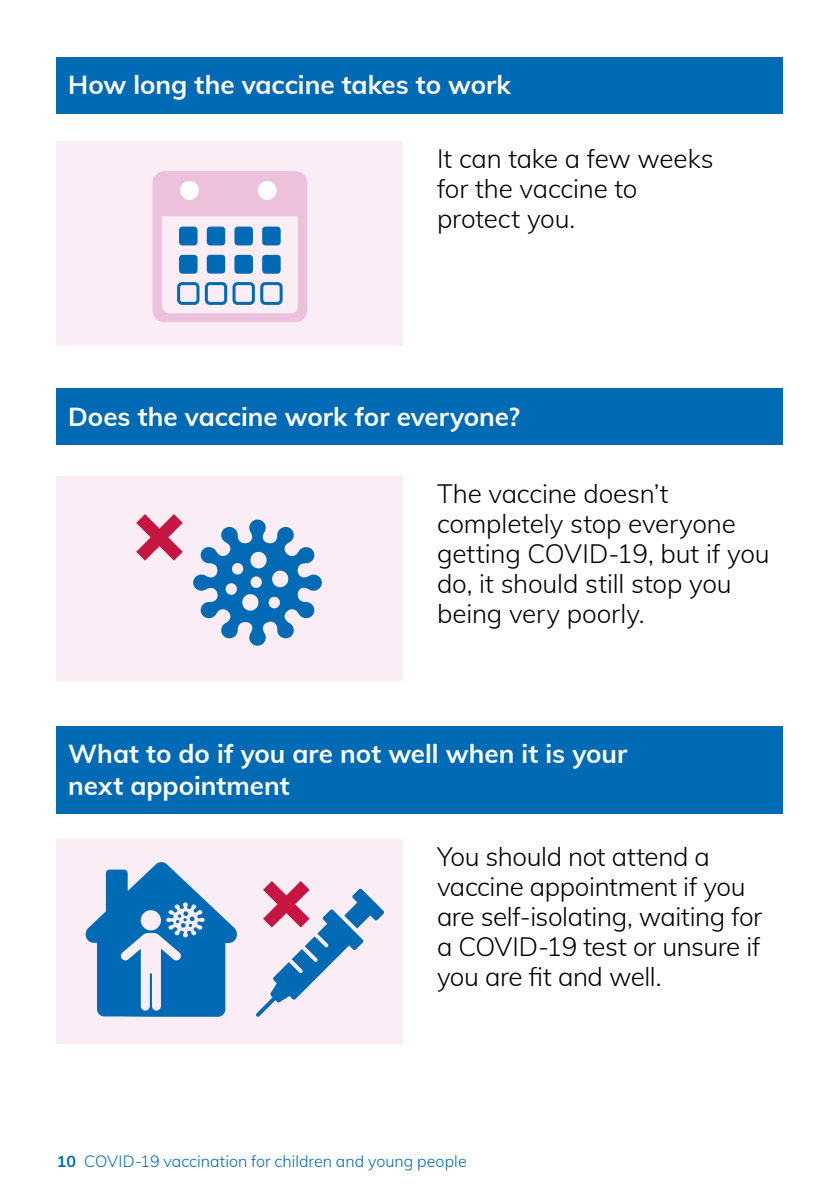
<style>
.page{position:relative;width:840px;height:1191px;background:#fff}
.page>*{position:absolute;margin:0;border:0;box-sizing:border-box;transform-origin:0 0}
.Body{font:26px/30px "Mulish Light 2";letter-spacing:-.015em;color:#000}
.t1{font:700 26px/31.2px "Mulish";color:#fff}
.t2{font:16px "Mulish Light 2";letter-spacing:.005em;color:#006ab4}
.s1{font-family:"Mulish";font-weight:300}
.s2{font-family:"Mulish Bold 2";font-weight:400}
.s3{font-family:"Mulish";font-weight:700}
</style>
<div class="page">
<div style="left:57px;top:57px;width:725px;height:56px;background:#006ab4"></div>
<div style="left:57px;top:142px;width:346px;height:204px;background:#faedf6"></div>
<svg style="left:152px;top:171px;width:155px;height:151px"></svg>
<div style="left:179px;top:227px;width:18px;height:18px;background:#006ab4;border-radius:3px"></div>
<div style="left:207px;top:227px;width:18px;height:18px;background:#006ab4;border-radius:3px"></div>
<div style="left:234px;top:227px;width:19px;height:18px;background:#006ab4;border-radius:3px"></div>
<div style="left:262px;top:227px;width:18px;height:18px;background:#006ab4;border-radius:3px"></div>
<div style="left:179px;top:255px;width:18px;height:19px;background:#006ab4;border-radius:3px"></div>
<div style="left:234px;top:255px;width:19px;height:19px;background:#006ab4;border-radius:3px"></div>
<div style="left:262px;top:255px;width:18px;height:19px;background:#006ab4;border-radius:3px"></div>
<div style="left:177px;top:282px;width:22px;height:23px;border:3px solid #006ab4;border-radius:4px"></div>
<div style="left:205px;top:282px;width:22px;height:23px;border:3px solid #006ab4;border-radius:4px"></div>
<div style="left:232px;top:282px;width:23px;height:23px;border:3px solid #006ab4;border-radius:4px"></div>
<div style="left:260px;top:282px;width:22px;height:23px;border:3px solid #006ab4;border-radius:4px"></div>
<div style="left:207px;top:255px;width:18px;height:18px;background:#006ab4;border-radius:3px"></div>
<div style="left:180px;top:181px;width:19px;height:19px;background:#fff;border-radius:50%"></div>
<div style="left:258px;top:181px;width:18px;height:19px;background:#fff;border-radius:50%"></div>
<div style="left:57px;top:388px;width:725px;height:57px;background:#006ab4"></div>
<div style="left:57px;top:476px;width:346px;height:204px;background:#faedf6"></div>
<svg style="left:193px;top:519px;width:129px;height:126px"></svg>
<svg style="left:136px;top:514px;width:47px;height:46px"></svg>
<div style="left:57px;top:839px;width:346px;height:204px;background:#faedf6"></div>
<div style="left:57px;top:726px;width:725px;height:88px;background:#006ab4"></div>
<svg style="left:85px;top:862px;width:152px;height:154px"></svg>
<svg style="left:256px;top:881px;width:128px;height:136px"></svg>
<p class="t1" style="left:68px;top:68px;width:444px">How long the vaccine takes to work</p>
<p class="Body" style="left:437px;top:142px;width:278px">It can take a few weeks for the vaccine to protect you.</p>
<p class="t1" style="left:68px;top:400px;width:453px">Does the vaccine work for everyone?</p>
<p class="Body" style="left:437px;top:477px;width:334px">The vaccine doesn’t completely stop everyone <span class="s1">getting COVID-19, but if you </span>do, it should still stop you <span class="s1">being very poorly.</span></p>
<p class="t1" style="left:68px;top:737px;width:560px">What to do if you are not well when it is your <span class="s2">next appointment</span></p>
<p class="Body" style="left:437px;top:840px;width:326px">You should not attend a vaccine appointment if you are self-isolating, waiting for a COVID-19 test or unsure if <span class="s1">you are fit and well.</span></p>
<p class="t2" style="left:57px;top:1150px;width:411px"><span class="s3">10</span> COVID-19 vaccination for children and young people</p>
</div>
